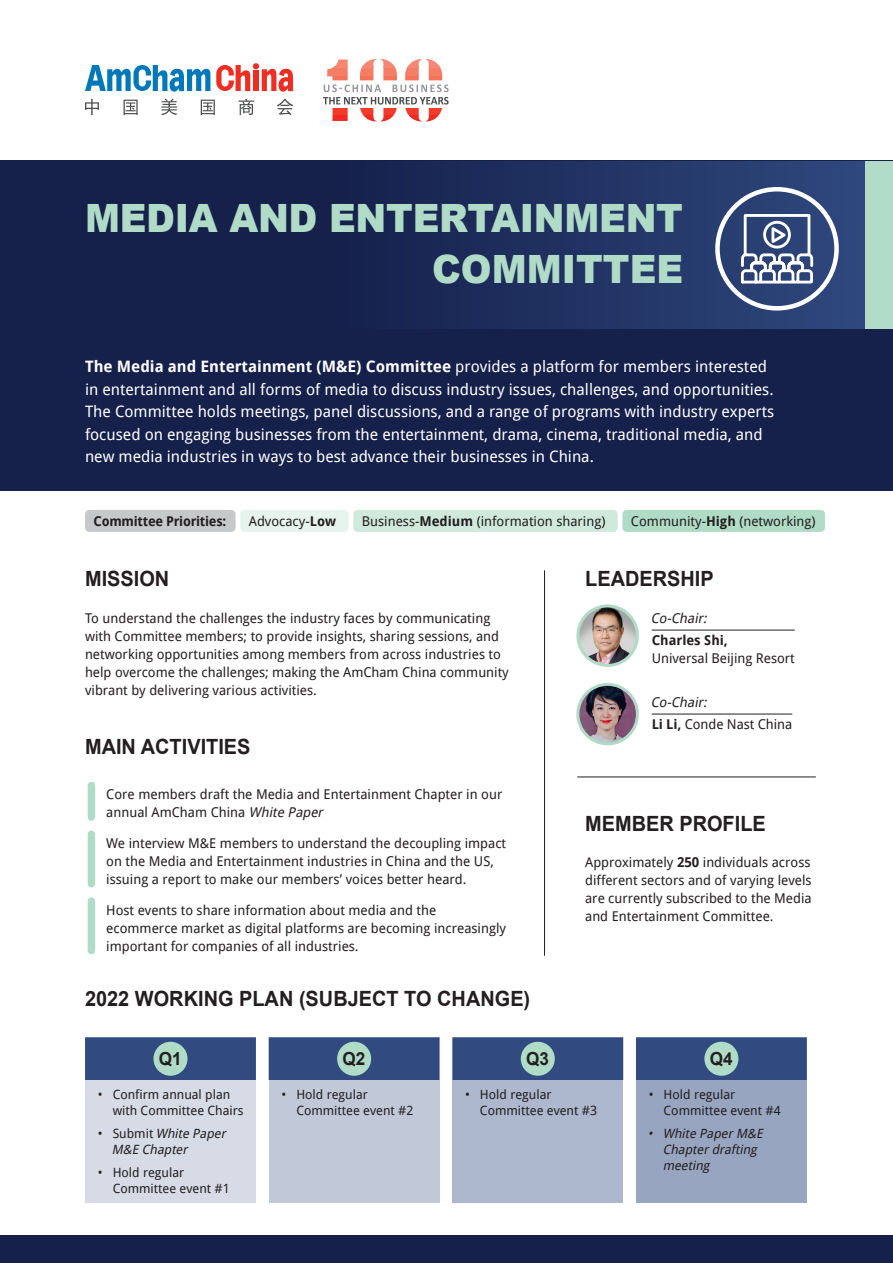
<style>
.page{position:relative;width:893px;height:1263px;background:#fff}
.page>*{position:absolute;margin:0;border:0;box-sizing:border-box;transform-origin:0 0}
.Header_L1{font:900 39px/51px "Arial";letter-spacing:-.01em;color:#b0dbc7;text-align:right;scale:.95 1}
.Header_L2{font:700 21px "Arial";color:#231f20;scale:.95 1}
.Header_L2-2{font:700 18px "Arial";color:#231f20;scale:.95 1}
.Body{font:15.75px/22.5px "Droid Sans";color:#fff}
.Body-2{font:13.5px/18px "Droid Sans";color:#231f20}
.Activities{font:13.5px/18px "Droid Sans";color:#231f20}
.Items{font:13.5px "Droid Sans";color:#231f20}
.Items-2{font:700 13.5px "Droid Sans";letter-spacing:-.02em;color:#231f20}
.Body-3{font:italic 13.5px "Droid Sans";color:#231f20}
.t1{font:12.75px/15.8px "Droid Sans";color:#231f20}
.t2{font:italic 12.75px/15.8px "Droid Sans";color:#231f20}
.s1{font-weight:700}
.s2{font-style:italic}
.s3{font-style:normal}
</style>
<div class="page">
<svg style="left:85px;top:99px;width:14px;height:16px"></svg>
<svg style="left:124px;top:100px;width:14px;height:15px"></svg>
<svg style="left:161px;top:99px;width:16px;height:16px"></svg>
<svg style="left:201px;top:100px;width:14px;height:15px"></svg>
<svg style="left:238px;top:99px;width:16px;height:16px"></svg>
<svg style="left:277px;top:99px;width:16px;height:16px"></svg>
<svg style="left:216px;top:63px;width:77px;height:29px"></svg>
<svg style="left:85px;top:65px;width:125px;height:27px"></svg>
<svg style="left:332px;top:115px;width:107px;height:6px"></svg>
<svg style="left:332px;top:108px;width:110px;height:7px"></svg>
<svg style="left:327px;top:76px;width:115px;height:4px"></svg>
<svg style="left:327px;top:68px;width:115px;height:8px"></svg>
<svg style="left:332px;top:59px;width:109px;height:9px"></svg>
<svg style="left:323px;top:84px;width:126px;height:21px"></svg>
<div style="left:0;top:161px;width:893px;height:330px;background:#15204b"></div>
<div style="left:327px;top:161px;width:566px;height:167px;background:linear-gradient(to right,#111d48,#3c5487)"></div>
<div style="left:865px;top:161px;width:28px;height:167px;background:#b0dbc7"></div>
<div style="left:0;top:1235px;width:893px;height:28px;background:#15204b"></div>
<div style="left:88px;top:785px;width:7px;height:32px;background:#b0dbc7"></div>
<div style="left:88px;top:834px;width:7px;height:50px;background:#b0dbc7"></div>
<div style="left:88px;top:901px;width:7px;height:49px;background:#b0dbc7"></div>
<hr style="left:652px;top:630px;width:143px;height:1px;background:#231f20">
<hr style="left:652px;top:714px;width:140px;height:1px;background:#231f20">
<hr style="left:577px;top:777px;width:239px;height:1px;background:#231f20">
<hr style="left:544px;top:570px;width:1px;height:386px;background:#231f20">
<div style="left:240px;top:510px;width:109px;height:22px;background:#e7f4ee;border-radius:4px"></div>
<div style="left:353px;top:510px;width:265px;height:22px;background:#d0e9dd;border-radius:4px"></div>
<div style="left:622px;top:510px;width:203px;height:22px;background:#b0dbc7;border-radius:4px"></div>
<img style="left:576px;top:604px;width:63px;height:63px">
<img style="left:578px;top:684px;width:59px;height:60px;border-radius:30px">
<div style="left:576px;top:683px;width:63px;height:62px;border:3px solid #b0dbc7;border-radius:50%"></div>
<svg style="left:85px;top:1037px;width:722px;height:43px;background:#3f5789"></svg>
<div style="left:85px;top:1080px;width:171px;height:123px;background:#d6dbe6"></div>
<div style="left:269px;top:1080px;width:171px;height:123px;background:#c1c9d9"></div>
<div style="left:452px;top:1080px;width:171px;height:123px;background:#adb7cd"></div>
<div style="left:636px;top:1080px;width:171px;height:123px;background:#98a5c0"></div>
<div style="left:153px;top:1042px;width:34px;height:34px;background:#b0dbc7;border-radius:50%"></div>
<div style="left:337px;top:1042px;width:34px;height:34px;background:#b0dbc7;border-radius:50%"></div>
<div style="left:521px;top:1042px;width:34px;height:34px;background:#b0dbc7;border-radius:50%"></div>
<div style="left:704px;top:1042px;width:34px;height:34px;background:#b0dbc7;border-radius:50%"></div>
<svg style="left:739px;top:213px;width:75px;height:72px;background:#7281a3"></svg>
<div style="left:715px;top:187px;width:124px;height:124px;border:4px solid #fff;border-radius:50%"></div>
<div style="left:85px;top:510px;width:151px;height:22px;background:#c7c8ca;border-radius:4px"></div>
<p class="Header_L1" style="left:85px;top:192px;width:631px">MEDIA AND ENTERTAINMENT<br>COMMITTEE</p>
<p class="Body" style="left:85px;top:356px;width:691px"><span class="s1">The Media and Entertainment (M&amp;E) Committee</span> provides a platform for members interested in entertainment and all forms of media to discuss industry issues, challenges, and opportunities.<br>The Committee holds meetings, panel discussions, and a range of programs with industry experts focused on engaging businesses from the entertainment, drama, cinema, traditional media, and new media industries in ways to best advance their businesses in China.</p>
<p class="Items-2" style="left:94px;top:513px;width:134px">Committee Priorities:</p>
<p class="Items" style="left:249px;top:513px;width:89px">Advocacy-<span class="s1">Low</span></p>
<p class="Items" style="left:362px;top:513px;width:245px">Business-<span class="s1">Medium</span> (information sharing)</p>
<p class="Items" style="left:631px;top:513px;width:186px">Community-<span class="s1">High</span> (networking)</p>
<p class="Header_L2" style="left:85px;top:565px;width:90px">MISSION</p>
<p class="Body-2" style="left:85px;top:609px;width:425px">To understand the challenges the industry faces by communicating with Committee members; to provide insights, sharing sessions, and networking opportunities among members from across industries to help overcome the challenges; making the AmCham China community vibrant by delivering various activities.</p>
<p class="Header_L2" style="left:85px;top:733px;width:176px">MAIN ACTIVITIES</p>
<p class="Activities" style="left:106px;top:785px;width:398px">Core members draft the Media and Entertainment Chapter in our annual AmCham China <span class="s2">White Paper</span></p>
<p class="Activities" style="left:106px;top:834px;width:401px">We interview M&amp;E members to understand the decoupling impact on the Media and Entertainment industries in China and the US, issuing a report to make our members’ voices better heard.</p>
<p class="Activities" style="left:106px;top:901px;width:401px">Host events to share information about media and the ecommerce market as digital platforms are becoming increasingly important for companies of all industries.</p>
<p class="Header_L2" style="left:85px;top:984px;width:470px">2022 WORKING PLAN (SUBJECT TO CHANGE)</p>
<p class="Header_L2" style="left:585px;top:565px;width:137px">LEADERSHIP</p>
<p class="Body-3" style="left:651px;top:611px;width:60px">Co-Chair:</p>
<p class="Body-2" style="left:652px;top:632px;width:145px"><span class="s1">Charles Shi,<br></span>Universal Beijing Resort</p>
<p class="Body-3" style="left:651px;top:695px;width:60px">Co-Chair:</p>
<p class="Body-2" style="left:652px;top:716px;width:142px"><span class="s1">Li Li,</span> Conde Nast China</p>
<p class="Header_L2" style="left:585px;top:810px;width:192px">MEMBER PROFILE</p>
<p class="Body-2" style="left:585px;top:853px;width:228px;text-align:justify">Approximately <span class="s1">250</span> individuals across different sectors and of varying levels are currently subscribed to the Media and Entertainment Committee.</p>
<p class="Header_L2-2" style="left:159px;top:1046px;width:26px">Q1</p>
<p class="Header_L2-2" style="left:343px;top:1046px;width:26px">Q2</p>
<p class="Header_L2-2" style="left:526px;top:1046px;width:26px">Q3</p>
<p class="Header_L2-2" style="left:710px;top:1046px;width:26px">Q4</p>
<p class="t1" style="left:113px;top:1087px;width:132px;text-indent:-15px">• Confirm annual plan with Committee Chairs</p>
<p class="t2" style="left:112px;top:1126px;width:118px;text-indent:-14px"><span class="s3">• S u b m i t</span> White Paper<br>M&amp;E Chapter</p>
<p class="t1" style="left:113px;top:1164px;width:119px;text-indent:-15px">• Hold regular<br>Committee event #1</p>
<p class="t1" style="left:296px;top:1087px;width:119px;text-indent:-15px">• Hold regular<br>Committee event #2</p>
<p class="t1" style="left:480px;top:1087px;width:119px;text-indent:-15px">• Hold regular<br>Committee event #3</p>
<p class="t1" style="left:664px;top:1087px;width:119px;text-indent:-15px">• Hold regular<br>Committee event #4</p>
<p class="t2" style="left:663px;top:1126px;width:105px">White PaperM&amp;E<br>Chapterdrafting meeting</p>
</div>
